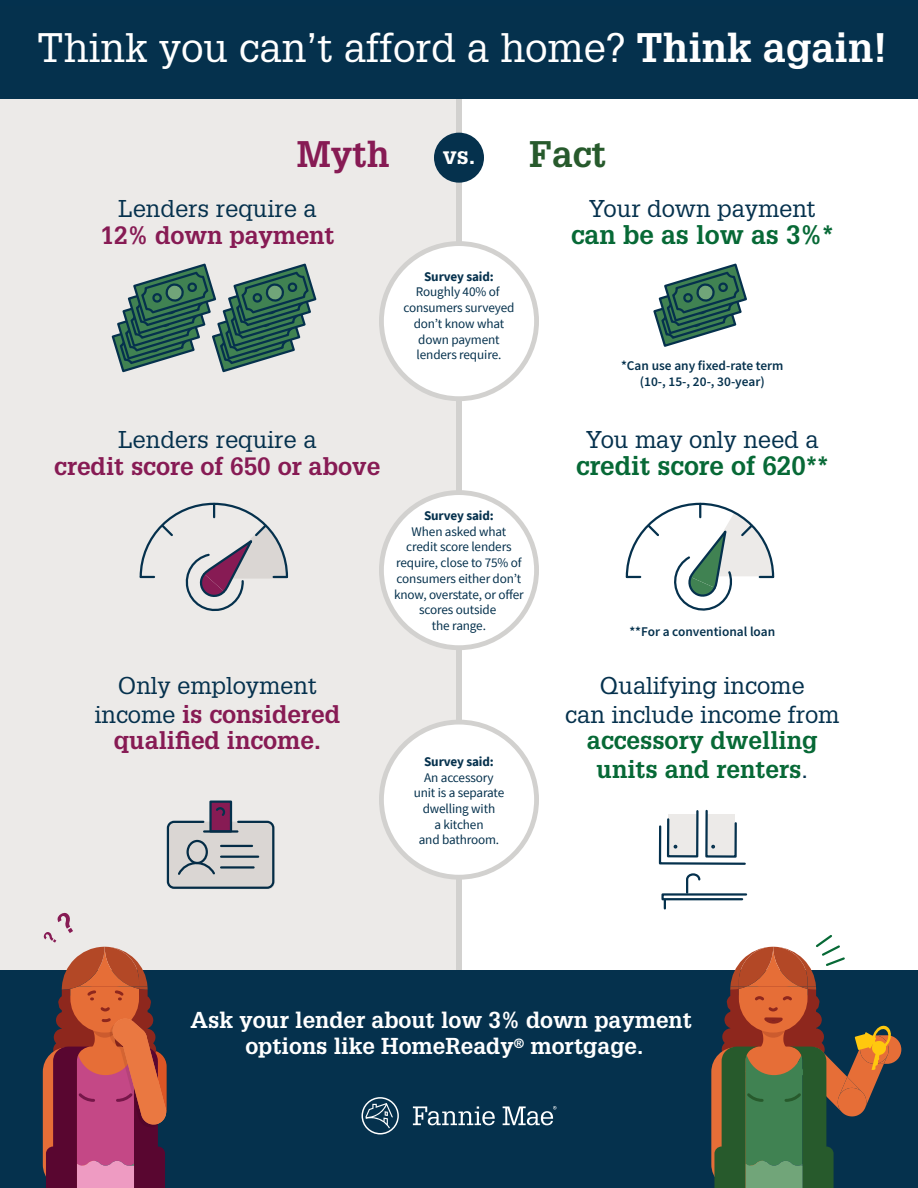
<style>
.page{position:relative;width:918px;height:1188px;background:#fff}
.page>*{position:absolute;margin:0;border:0;box-sizing:border-box;transform-origin:0 0}
.t1{font:40.35px "Glypha LT Std";color:#fff}
.t2{font:700 36.15px "Glypha LT Std";color:#275a2c}
.t3{font:700 36.15px "Glypha LT Std";color:#871b54}
.t4{font:700 25.95px "Glypha LT Std";color:#076936}
.t5{font:700 24.45px/26.7px "Glypha LT Std";color:#871b54;text-align:center}
.t6{font:700 24.45px/28.5px "Glypha LT Std";color:#076936;text-align:center}
.t7{font:23.7px/28.5px "Glypha LT Std";color:#05314d;text-align:center}
.t8{font:700 22.5px/26.7px "Glypha LT Std";color:#fff;text-align:center}
.t9{font:600 13.35px/16px "Source Sans Pro";color:#05314d;text-align:center}
.t10{font:13.2px/15.8px "Source Sans Pro";letter-spacing:-.01em;color:#05314d;text-align:center}
.t11{font:700 13.2px "Source Sans Pro";letter-spacing:-.01em;color:#05314d}
.s1{font-weight:700}
.s2{font-size:23.7px;color:#fff}
.s3{font-weight:400;font-size:23.7px;color:#05314d}
</style>
<div class="page">
<div style="left:0;top:21px;width:918px;height:1008px;background:#eceae8"></div>
<div style="left:462px;top:21px;width:455px;height:1008px;background:#fff"></div>
<svg style="left:379px;top:99px;width:160px;height:872px"></svg>
<div style="left:384px;top:725px;width:150px;height:150px;background:#fff;border-radius:50%"></div>
<div style="left:384px;top:495px;width:150px;height:150px;background:#fff;border-radius:50%"></div>
<div style="left:384px;top:246px;width:150px;height:150px;background:#fff;border-radius:50%"></div>
<div style="left:434px;top:133px;width:50px;height:50px;background:#05314d;border-radius:50%"></div>
<div style="left:0;top:971px;width:918px;height:217px;background:#05314d"></div>
<div style="left:0;top:6px;width:918px;height:93px;background:#05314d"></div>
<div style="left:211px;top:802px;width:20px;height:29px;background:#871b54"></div>
<div style="left:209px;top:801px;width:23px;height:31px;border:2px solid #05314d"></div>
<svg style="left:362px;top:1097px;width:37px;height:37px"></svg>
<svg style="left:413px;top:1106px;width:143px;height:19px"></svg>
<svg style="left:111px;top:263px;width:206px;height:110px"></svg>
<svg style="left:653px;top:263px;width:94px;height:84px"></svg>
<svg style="left:139px;top:502px;width:150px;height:109px"></svg>
<svg style="left:625px;top:502px;width:150px;height:109px"></svg>
<svg style="left:711px;top:935px;width:190px;height:253px"></svg>
<svg style="left:43px;top:913px;width:124px;height:275px"></svg>
<svg style="left:168px;top:806px;width:106px;height:83px"></svg>
<svg style="left:661px;top:873px;width:87px;height:35px"></svg>
<svg style="left:658px;top:809px;width:88px;height:56px"></svg>
<h1 class="t1" style="left:37px;top:24px;width:851px">Think you can’t afford a home? <span class="s1">Think again!</span></h1>
<h2 class="t3" style="left:297px;top:132px;width:95px">Myth</h2>
<h2 class="t2" style="left:443px;top:132px;width:165px"><span class="s2">vs.</span> Fact</h2>
<h3 class="t7" style="left:589px;top:194px;width:228px">Your down payment</h3>
<h3 class="t4" style="left:571px;top:218px;width:264px">can be as low as 3%*</h3>
<h3 class="t7" style="left:118px;top:194px;width:200px">Lenders require a</h3>
<h3 class="t5" style="left:101px;top:221px;width:235px">12% down payment</h3>
<p class="t11" style="left:424px;top:267px;width:71px">Survey said:</p>
<p class="t10" style="left:403px;top:284px;width:113px">Roughly 40% of consumers surveyed don’t know what down payment lenders require.</p>
<h3 class="t7" style="left:118px;top:425px;width:200px">Lenders require a</h3>
<h3 class="t5" style="left:54px;top:453px;width:328px">credit score of 650 or above</h3>
<p class="t11" style="left:424px;top:507px;width:71px">Survey said:</p>
<p class="t10" style="left:394px;top:523px;width:131px">When asked what<br>credit score lenders require, close to 75% of consumers either don’t know, overstate, or offer scores outside<br>the range.</p>
<h3 class="t7" style="left:118px;top:671px;width:200px">Only employment</h3>
<h3 class="t5" style="left:95px;top:700px;width:247px"><span class="s3">income</span> is considered qualified income.</h3>
<p class="t11" style="left:424px;top:752px;width:71px">Survey said:</p>
<p class="t10" style="left:414px;top:769px;width:92px">An accessory unit is a separate dwelling with<br>a kitchen<br>and bathroom.</p>
<p class="t9" style="left:621px;top:357px;width:164px">*Can use any fixed-rate term (10-, 15-, 20-, 30-year)</p>
<h3 class="t7" style="left:586px;top:425px;width:234px">You may only need a</h3>
<h3 class="t4" style="left:576px;top:450px;width:254px">credit score of 620**</h3>
<p class="t9" style="left:629px;top:623px;width:147px">**For a conventional loan</p>
<h3 class="t7" style="left:565px;top:671px;width:276px">Qualifying income<br>can include income from</h3>
<h3 class="t6" style="left:587px;top:726px;width:232px">accessory dwelling units and renters<span class="s3">.</span></h3>
<h3 class="t8" style="left:191px;top:1006px;width:503px">Ask your lender about low 3% down payment options like HomeReady<sup>®</sup> mortgage.</h3>
</div>
